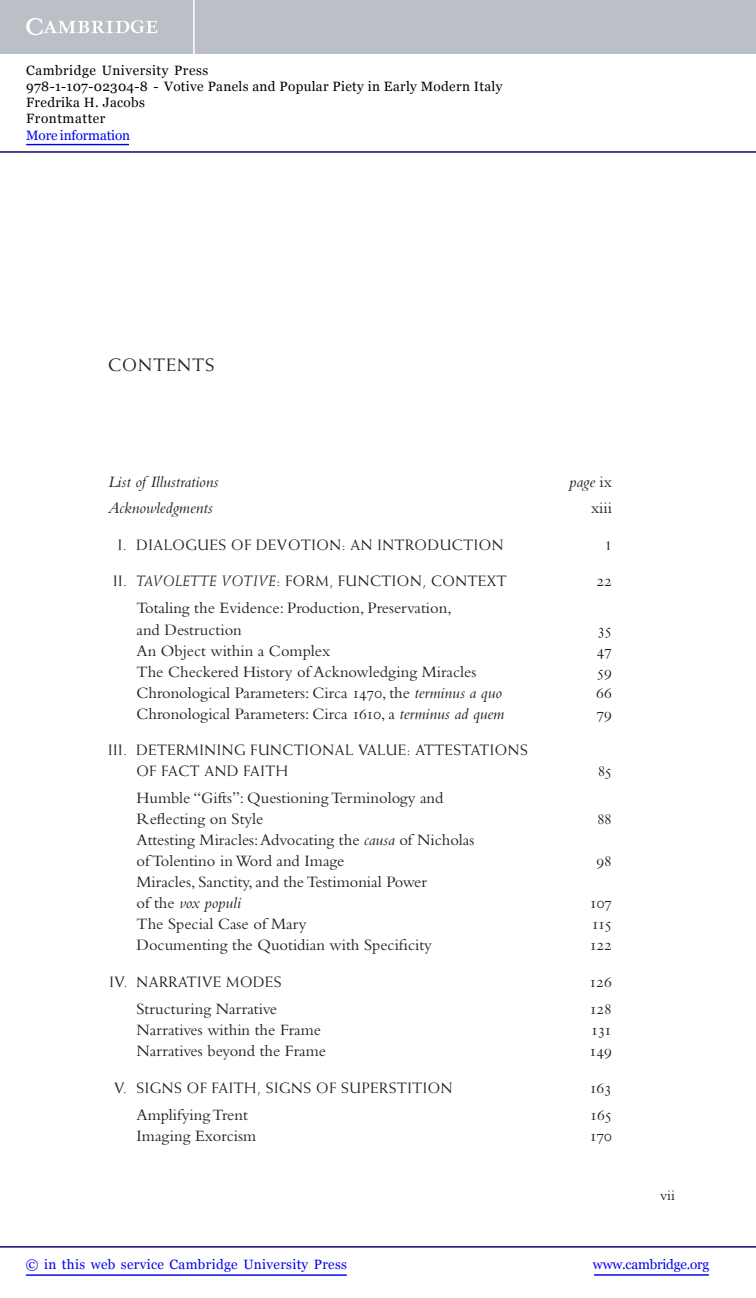
<style>
.page{position:relative;width:756px;height:1298px;background:#fff}
.page>*{position:absolute;margin:0;border:0;box-sizing:border-box;transform-origin:0 0}
.t1{font:18px "Weiss Std";letter-spacing:.065em;color:#231f20}
.t2{font:16.5px/21px "Bembo Std";color:#231f20}
.t3{font:16.5px "Bembo Std";letter-spacing:-.02em;color:#231f20}
.t4{font:italic 16.5px "Bembo Std";color:#231f20}
.t5{font:16.5px "Bembo Std";letter-spacing:.04em;color:#231f20}
.t6{font:15px/21px "Weiss Std";letter-spacing:.04em;color:#231f20}
.t7{font:15px "Bembo Std";color:#231f20}
.t8{font:13.5px/16.2px "Georgia";letter-spacing:.025em;color:#000}
.t9{font:13.5px "Georgia";letter-spacing:.025em;color:#0000f1}
.t10{font:13.5px "Georgia";letter-spacing:-.015em;color:#0000f1}
.t11{font:13.5px "Georgia";letter-spacing:-.01em;color:#0000f1}
.s1{font-style:normal}
.s2{font-style:italic}
</style>
<div class="page">
<div style="left:0;top:0;width:756px;height:54px;background:#bac0c6"></div>
<svg style="left:26px;top:18px;width:132px;height:17px"></svg>
<hr style="left:193px;top:0;width:2px;height:54px;background:#fff">
<hr style="left:0;top:151px;width:756px;height:2px;background:#150666">
<hr style="left:594px;top:1274px;width:115px;height:1px;background:#0000f1">
<hr style="left:0;top:1246px;width:756px;height:1px;background:#150666">
<hr style="left:26px;top:1274px;width:321px;height:1px;background:#0000f1">
<hr style="left:26px;top:144px;width:103px;height:1px;background:#0000f1">
<p class="t8" style="left:26px;top:62px;width:478px">Cambridge University Press<br>978-1-107-02304-8 - Votive Panels and Popular Piety in Early Modern Italy Fredrika H. Jacobs<br>Frontmatter</p>
<p class="t11" style="left:26px;top:127px;width:105px">More information</p>
<p class="t1" style="left:108px;top:358px;width:108px">CONTENTS</p>
<p class="t4" style="left:108px;top:475px;width:112px">List of Illustrations</p>
<p class="t4" style="left:569px;top:475px;width:44px">page <span class="s1">ix</span></p>
<p class="t4" style="left:108px;top:501px;width:106px">Acknowledgments</p>
<p class="t2" style="left:591px;top:499px;width:22px">xiii</p>
<p class="t6" style="left:118px;top:535px;width:387px">I. DIALOGUES OF DEVOTION: AN INTRODUCTION</p>
<p class="t6" style="left:605px;top:535px;width:9px">1</p>
<p class="t6" style="left:113px;top:572px;width:395px">II. <span class="s2">TAVOLETTE VOTIVE</span> : FORM, FUNCTION, CONTEXT</p>
<p class="t2" style="left:597px;top:572px;width:17px">22</p>
<p class="t2" style="left:136px;top:599px;width:317px">Totaling the Evidence: Production, Preservation, and Destruction</p>
<p class="t2" style="left:598px;top:620px;width:16px">35</p>
<p class="t2" style="left:136px;top:641px;width:195px">An Object within a Complex</p>
<p class="t2" style="left:597px;top:641px;width:17px">47</p>
<p class="t2" style="left:137px;top:662px;width:341px">The Checkered History of Acknowledging Miracles</p>
<p class="t2" style="left:597px;top:662px;width:17px">59</p>
<p class="t2" style="left:137px;top:683px;width:367px">Chronological Parameters: Circa 1470, the <span class="s2">terminus a quo</span></p>
<p class="t2" style="left:596px;top:683px;width:17px">66</p>
<p class="t3" style="left:137px;top:707px;width:369px">Chronological Parameters: Circa 1610, a <span class="s2">terminus ad quem</span></p>
<p class="t2" style="left:597px;top:704px;width:17px">79</p>
<p class="t6" style="left:136px;top:740px;width:393px;text-indent:-28px">III. DETERMINING FUNCTIONAL VALUE: ATTESTATIONS<br>OF FACT AND FAITH</p>
<p class="t2" style="left:598px;top:762px;width:16px">85</p>
<p class="t2" style="left:136px;top:789px;width:308px">Humble “Gifts”: Questioning Terminology and<br>Reflecting on Style</p>
<p class="t2" style="left:137px;top:831px;width:339px">Attesting Miracles: Advocating the <span class="s2">causa</span> of Nicholas of Tolentino in Word and Image</p>
<p class="t2" style="left:137px;top:873px;width:292px">Miracles, Sanctity, and the Testimonial Power of the <span class="s2">vox populi</span></p>
<p class="t2" style="left:597px;top:810px;width:16px">88</p>
<p class="t2" style="left:597px;top:852px;width:17px">98</p>
<p class="t2" style="left:590px;top:894px;width:24px">107</p>
<p class="t2" style="left:137px;top:915px;width:172px">The Special Case of Mary</p>
<p class="t2" style="left:591px;top:915px;width:22px">115</p>
<p class="t2" style="left:137px;top:936px;width:297px">Documenting the Quotidian with Specificity</p>
<p class="t2" style="left:589px;top:936px;width:24px">122</p>
<p class="t6" style="left:110px;top:972px;width:174px">IV. NARRATIVE MODES</p>
<p class="t2" style="left:589px;top:973px;width:24px">126</p>
<p class="t2" style="left:136px;top:1000px;width:142px">Structuring Narrative</p>
<p class="t2" style="left:589px;top:1000px;width:24px">128</p>
<p class="t2" style="left:137px;top:1021px;width:186px">Narratives within the Frame</p>
<p class="t2" style="left:591px;top:1021px;width:23px">131</p>
<p class="t2" style="left:137px;top:1042px;width:191px">Narratives beyond the Frame</p>
<p class="t2" style="left:589px;top:1042px;width:24px">149</p>
<p class="t6" style="left:114px;top:1078px;width:340px">V. SIGNS OF FAITH, SIGNS OF SUPERSTITION</p>
<p class="t2" style="left:589px;top:1078px;width:24px">163</p>
<p class="t5" style="left:136px;top:1108px;width:113px">Amplifying Trent</p>
<p class="t2" style="left:590px;top:1105px;width:24px">165</p>
<p class="t2" style="left:136px;top:1126px;width:119px">Imaging Exorcism</p>
<p class="t2" style="left:589px;top:1126px;width:24px">170</p>
<p class="t7" style="left:660px;top:1189px;width:16px">vii</p>
<p class="t9" style="left:26px;top:1256px;width:323px">© in this web service Cambridge University Press</p>
<p class="t10" style="left:593px;top:1256px;width:118px">www.cambridge.org</p>
</div>
